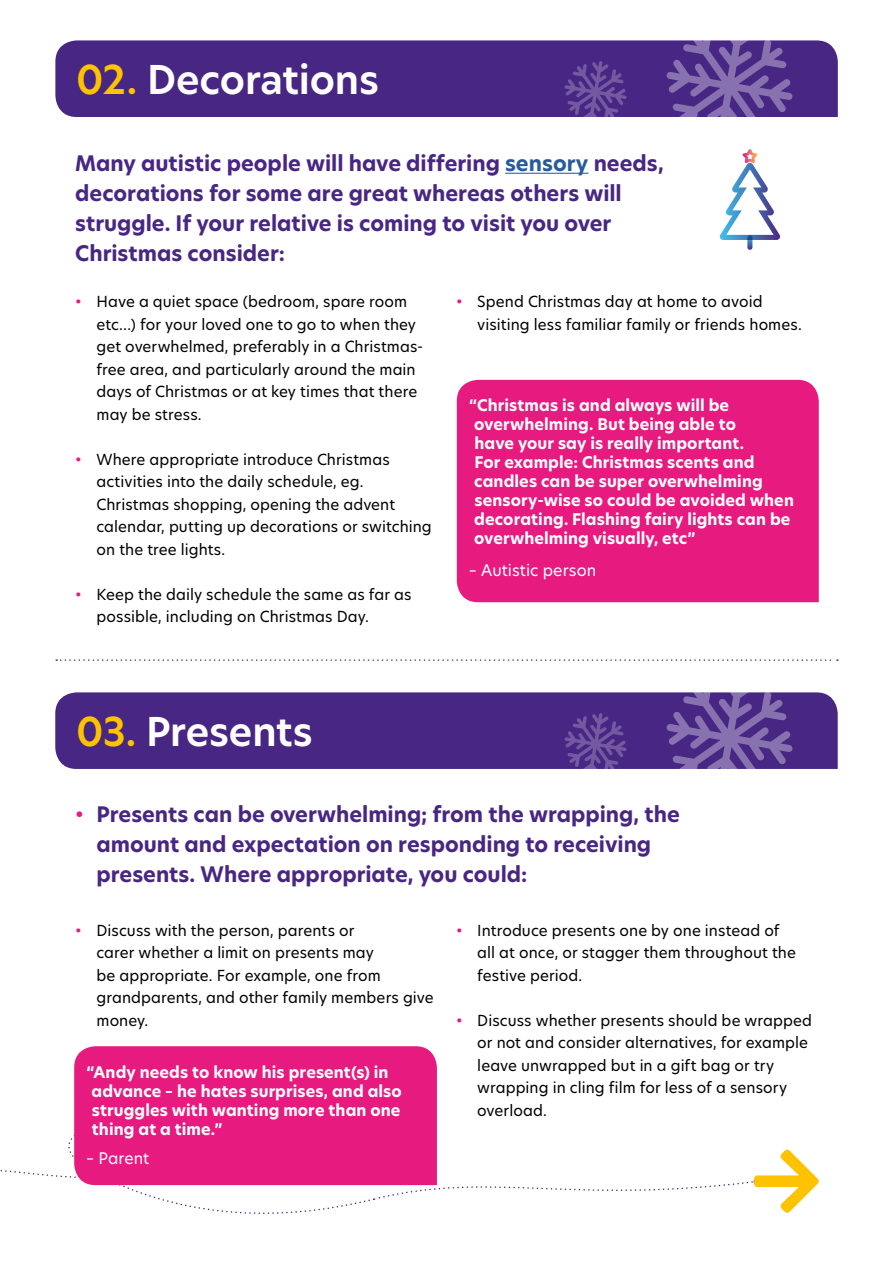
<style>
.page{position:relative;width:893px;height:1263px;background:#fff}
.page>*{position:absolute;margin:0;border:0;box-sizing:border-box;transform-origin:0 0}
.t1{font:600 39px "TP Hero";letter-spacing:-.005em;color:#fff}
.t2{font:700 21px/30px "TP Hero";color:#482683}
.t3{font:700 15.75px/18.9px "TP Hero";letter-spacing:.005em;color:#fff}
.t4{font:15.75px "TP Hero";color:#fff}
.t5{font:15px/22.5px "TP Hero";letter-spacing:.005em;color:#000}
.s1{color:#fdc300}
.s2{color:#275b9b}
.s3{color:#e71a80}
</style>
<div class="page">
<svg style="left:747px;top:235px;width:5px;height:15px"></svg>
<svg style="left:720px;top:149px;width:60px;height:91px"></svg>
<hr style="left:505px;top:173px;width:83px;height:1px;background:#275b9b">
<div style="left:55px;top:40px;width:783px;height:77px;background:#482683"></div>
<div style="left:55px;top:692px;width:783px;height:77px;background:#482683"></div>
<svg style="left:564px;top:61px;width:63px;height:56px;background:#593a8e"></svg>
<svg style="left:564px;top:713px;width:63px;height:56px;background:#593a8e"></svg>
<svg style="left:666px;top:40px;width:127px;height:77px;background:#664997"></svg>
<svg style="left:666px;top:692px;width:127px;height:77px;background:#664997"></svg>
<div style="left:457px;top:380px;width:362px;height:222px;background:#e71a80"></div>
<svg style="left:56px;top:659px;width:782px;height:2px"></svg>
<svg style="left:0;top:1135px;width:819px;height:79px"></svg>
<div style="left:74px;top:1046px;width:363px;height:139px;background:#e71a80"></div>
<h1 class="t1" style="left:76px;top:53px;width:305px"><span class="s1">02.</span> Decorations</h1>
<h2 class="t2" style="left:75px;top:148px;width:590px">Many autistic people will have differing <span class="s2">sensory</span> needs, decorations for some are great whereas others will struggle. If your relative is coming to visit you over Christmas consider:</h2>
<p class="t5" style="left:97px;top:290px;width:328px;text-indent:-21px"><span class="s3">•</span> Have a quiet space (bedroom, spare room etc…) for your loved one to go to when they get overwhelmed, preferably in a Christmas&shy;free area, and particularly around the main days of Christmas or at key times that there may be stress.</p>
<p class="t5" style="left:97px;top:448px;width:337px;text-indent:-21px"><span class="s3">•</span> Where appropriate introduce Christmas activities into the daily schedule, eg.<br>Christmas shopping, opening the advent calendar, putting up decorations or switching on the tree lights.</p>
<p class="t5" style="left:97px;top:583px;width:317px;text-indent:-21px"><span class="s3">•</span> Keep the daily schedule the same as far as possible, including on Christmas Day.</p>
<p class="t5" style="left:477px;top:290px;width:326px;text-indent:-21px"><span class="s3">•</span> Spend Christmas day at home to avoid visiting less familiar family or friends homes.</p>
<p class="t3" style="left:474px;top:396px;width:321px;text-indent:-5px">“Christmas is and always will be overwhelming. But being able to<br>have your say is really important.<br>For example: Christmas scents and candles can be super overwhelming sensory-wise so could be avoided when decorating. Flashing fairy lights can be overwhelming visually, etc”</p>
<p class="t4" style="left:469px;top:560px;width:129px">– Autistic person</p>
<h1 class="t1" style="left:76px;top:705px;width:238px"><span class="s1">03.</span> Presents</h1>
<h2 class="t2" style="left:97px;top:799px;width:585px;text-indent:-21px"><span class="s3">•</span> Presents can be overwhelming; from the wrapping, the amount and expectation on responding to receiving presents. Where appropriate, you could:</h2>
<p class="t5" style="left:97px;top:919px;width:339px;text-indent:-21px"><span class="s3">•</span> Discuss with the person, parents or<br>carer whether a limit on presents may<br>be appropriate. For example, one from grandparents, and other family members give money.</p>
<p class="t3" style="left:92px;top:1062px;width:312px;text-indent:-5px">“Andy needs to know his present(s) in advance – he hates surprises, and also struggles with wanting more than one thing at a time.”</p>
<p class="t4" style="left:86px;top:1147px;width:65px">– Parent</p>
<p class="t5" style="left:477px;top:919px;width:320px;text-indent:-21px"><span class="s3">•</span> Introduce presents one by one instead of all at once, or stagger them throughout the festive period.</p>
<p class="t5" style="left:477px;top:1009px;width:336px;text-indent:-21px"><span class="s3">•</span> Discuss whether presents should be wrapped or not and consider alternatives, for example leave unwrapped but in a gift bag or try wrapping in cling film for less of a sensory overload.</p>
</div>
